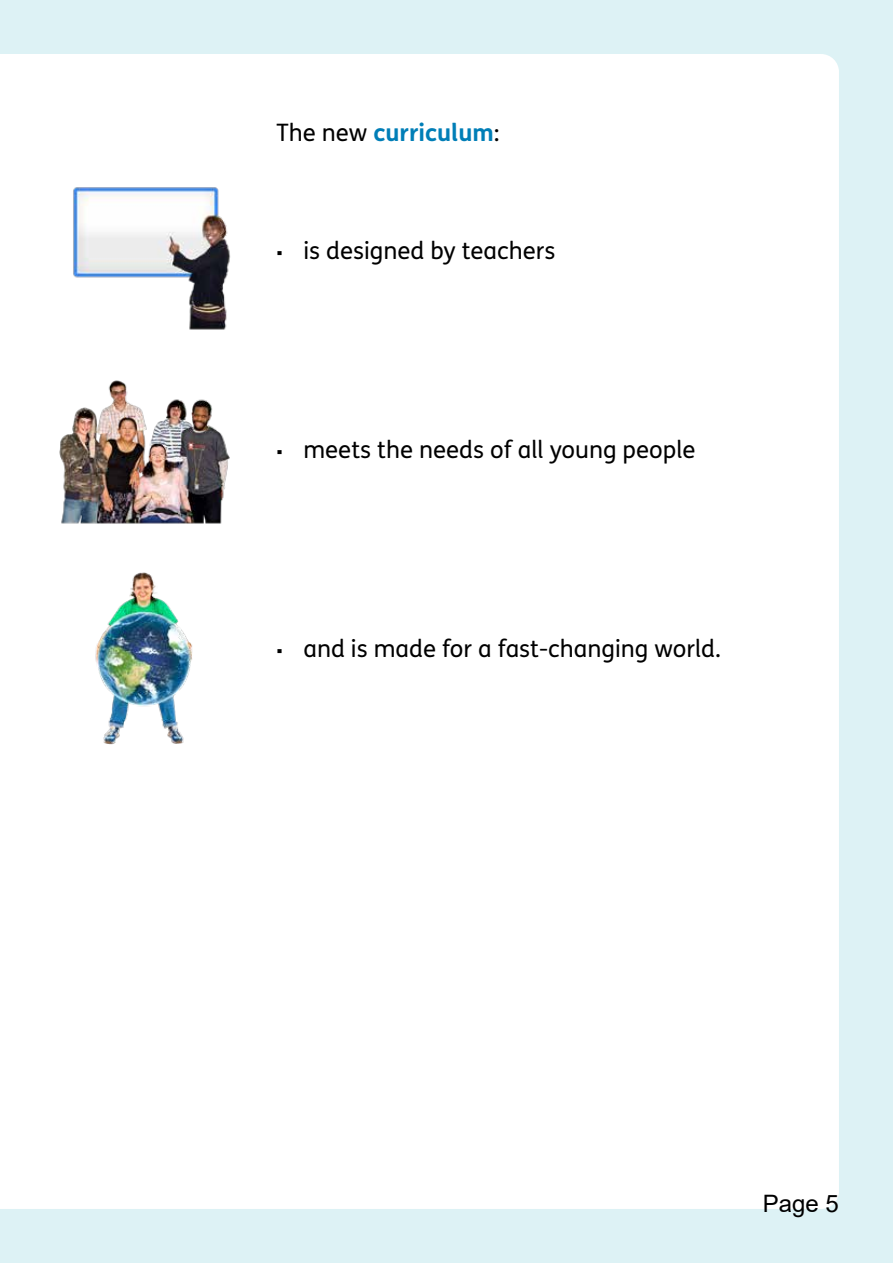
<style>
.page{position:relative;width:893px;height:1263px;background:#ddf2f5}
.page>*{position:absolute;margin:0;border:0;box-sizing:border-box;transform-origin:0 0}
.t1{font:24px "FS Me Pro";color:#000}
.t2{font:700 24px "FS Me Pro";color:#007eb7}
.t3{font:24px "Arial";color:#000}
.s1{font-weight:400;color:#000}
.s2{font-family:"Verdana";font-size:18px}
</style>
<div class="page">
<div style="left:0;top:54px;width:839px;height:1155px;background:#fff"></div>
<img style="left:58px;top:571px;width:174px;height:174px">
<img style="left:54px;top:172px;width:181px;height:163px">
<img style="left:58px;top:364px;width:174px;height:174px">
<p class="t2" style="left:276px;top:114px;width:225px"><span class="s1">The new</span> curriculum<span class="s1">:</span></p>
<p class="t1" style="left:276px;top:234px;width:281px"><span class="s2">▪</span> is designed by teachers</p>
<p class="t1" style="left:276px;top:433px;width:421px"><span class="s2">▪</span> meets the needs of all young people</p>
<p class="t1" style="left:276px;top:632px;width:446px"><span class="s2">▪</span> and is made for a fast-changing world.</p>
<p class="t3" style="left:763px;top:1187px;width:78px">Page 5</p>
</div>
